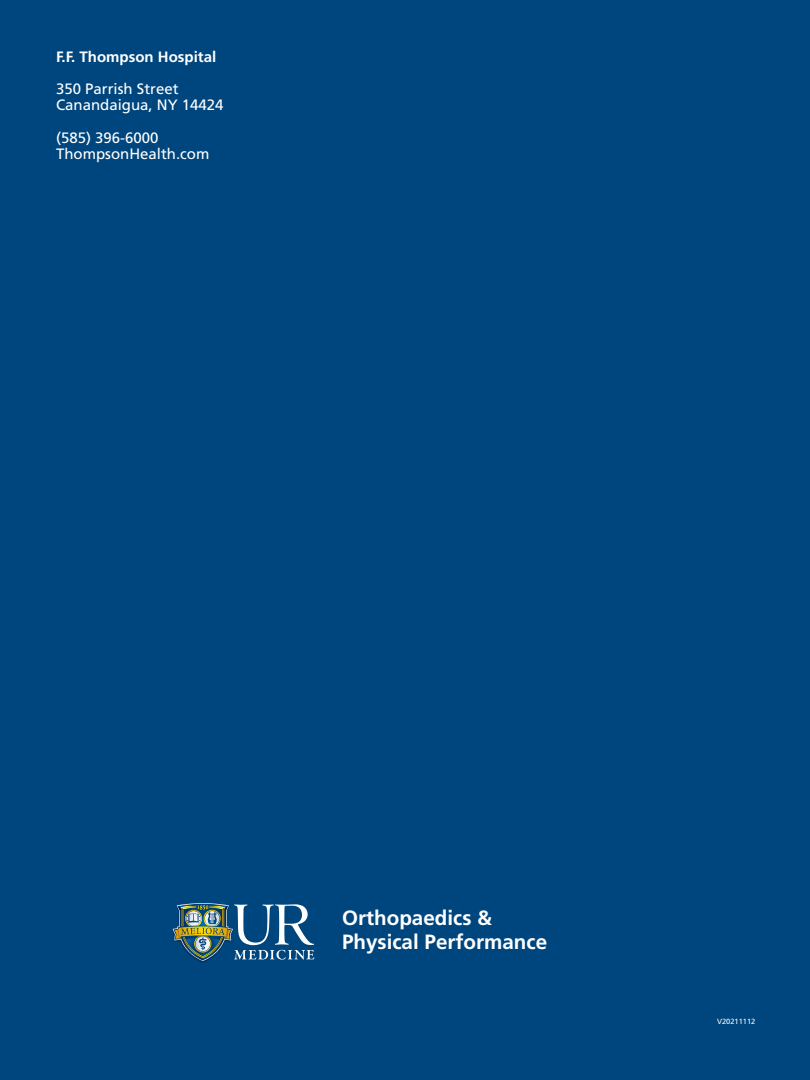
<style>
.page{position:relative;width:810px;height:1080px;background:#00467e}
.page>*{position:absolute;margin:0;border:0;box-sizing:border-box;transform-origin:0 0}
.t1{font:700 20.62px/24.4px "Frutiger";color:#fff}
.t2{font:15px/16.2px "Frutiger";color:#fff}
.t3{font:700 15px "Frutiger";color:#fff}
.t4{font:7.5px "Frutiger";color:#fff}
</style>
<div class="page">
<svg style="left:173px;top:903px;width:141px;height:58px"></svg>
<p class="t3" style="left:56px;top:48px;width:162px">F.F. Thompson Hospital</p>
<p class="t2" style="left:56px;top:81px;width:169px">350 Parrish Street<br>Canandaigua, NY 14424</p>
<p class="t2" style="left:56px;top:129px;width:155px">(585) 396-6000<br>ThompsonHealth.com</p>
<p class="t1" style="left:342px;top:905px;width:207px">Orthopaedics &amp;<br>Physical Performance</p>
<p class="t4" style="left:717px;top:1017px;width:40px">V20211112</p>
</div>
